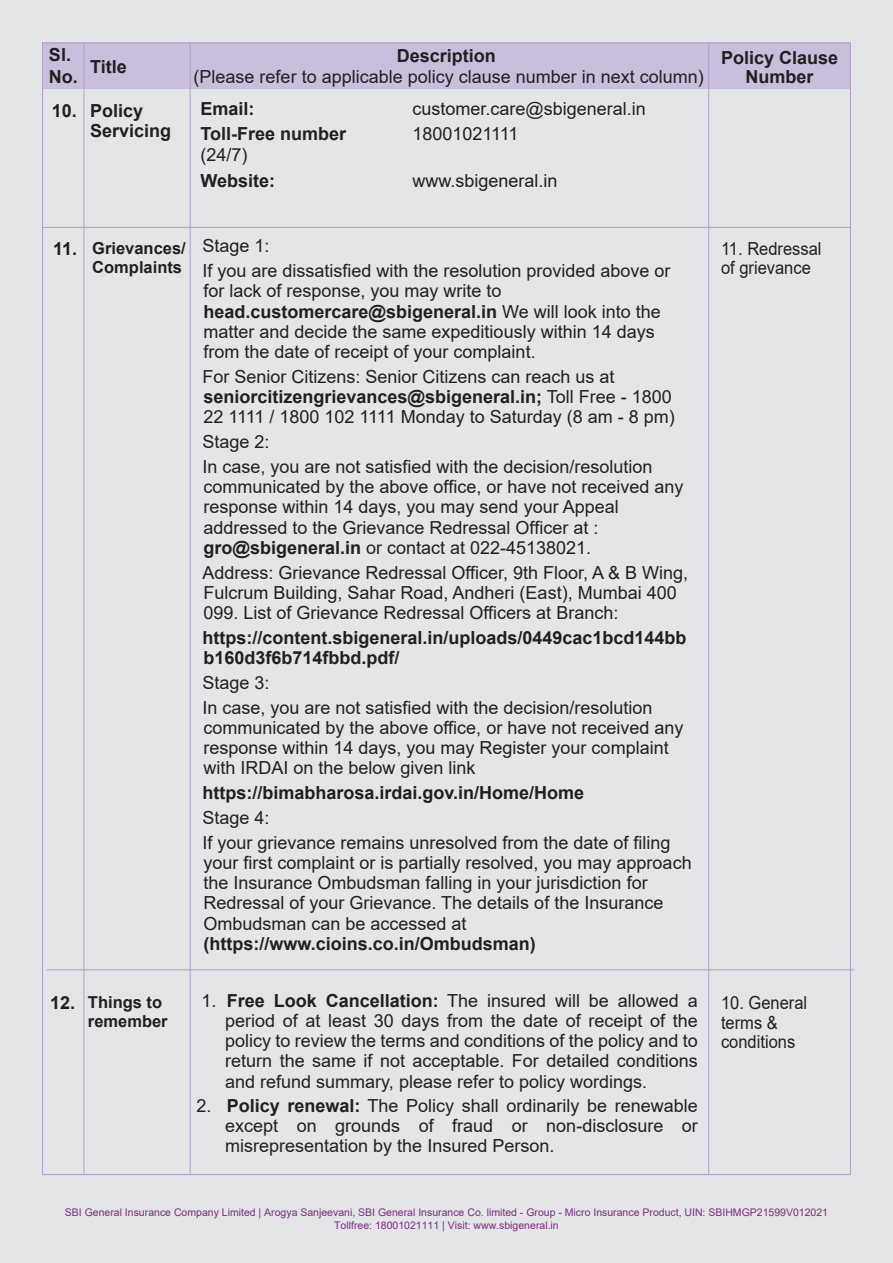
<style>
.page{position:relative;width:893px;height:1263px;background:#e4e5e7}
.page>*{position:absolute;margin:0;border:0;box-sizing:border-box;transform-origin:0 0}
.t1{font:18px/20.2px "Arial";color:#231f20}
.t2{font:700 18px/19.5px "Arial";color:#231f20}
.t3{font:18px/19.5px "Arial";color:#231f20;scale:.92 1}
.t4{font:700 16.5px/19.5px "Arial";color:#231f20;text-align:right}
.t5{font:10.5px/12.6px "Arial";color:#7f2987;text-align:center}
.s1{font-weight:700}
.s2{font-size:18px}
</style>
<div class="page">
<div style="left:43px;top:43px;width:807px;height:46px;background:#c9bedc"></div>
<hr style="left:43px;top:227px;width:807px;height:1px;background:#b09ecb">
<hr style="left:46px;top:969px;width:808px;height:1px;background:#b09ecb">
<hr style="left:708px;top:43px;width:1px;height:1132px;background:#b09ecb">
<hr style="left:83px;top:43px;width:1px;height:1131px;background:#b09ecb">
<hr style="left:190px;top:43px;width:1px;height:1131px;background:#b09ecb">
<p class="t2" style="left:49px;top:45px;width:30px;line-height:21.6px">Sl.<br>No.</p>
<p class="t2" style="left:90px;top:57px;width:38px">Title</p>
<p class="t2" style="left:721px;top:48px;width:119px;text-align:center">Policy Clause<br>Number</p>
<p class="t2" style="left:397px;top:46px;width:101px">Description</p>
<p class="t1" style="left:194px;top:67px;width:512px">(Please refer to applicable policy clause number in next column)</p>
<p class="t2" style="left:90px;top:101px;width:83px;text-indent:-38px">10. Policy<br>Servicing</p>
<p class="t2" style="left:201px;top:99px;width:56px">Email:</p>
<p class="t1" style="left:412px;top:98px;width:235px">customer.care@sbigeneral.in</p>
<p class="t2" style="left:201px;top:124px;width:147px">Toll-Free number</p>
<p class="t1" style="left:412px;top:124px;width:108px">18001021111</p>
<p class="t1" style="left:201px;top:145px;width:49px">(24/7)</p>
<p class="t2" style="left:201px;top:171px;width:76px">Website:</p>
<p class="t1" style="left:412px;top:170px;width:147px">www.sbigeneral.in</p>
<p class="t1" style="left:202px;top:233px;width:470px;line-height:24.8px">Stage 1:<br>If you are dissatisfied with the resolution provided above or</p>
<p class="t1" style="left:203px;top:281px;width:459px">for lack of response, you may write to <span class="s1">head.customercare@sbigeneral.in</span> We will look into the matter and decide the same expeditiously within 14 days from the date of receipt of your complaint.</p>
<p class="t1" style="left:202px;top:366px;width:474px">For Senior Citizens: Senior Citizens can reach us at <span class="s1">seniorcitizengrievances@sbigeneral.in;</span> Toll Free - 1800<br>22 1111 / 1800 102 1111 Monday to Saturday (8 am - 8 pm)</p>
<p class="t1" style="left:202px;top:429px;width:452px;line-height:24.8px">Stage 2:<br>In case, you are not satisfied with the decision/resolution</p>
<p class="t1" style="left:203px;top:476px;width:481px">communicated by the above office, or have not received any response within 14 days, you may send your Appeal addressed to the Grievance Redressal Officer at : <span class="s1">gro@sbigeneral.in</span> or contact at 022-45138021.</p>
<p class="t1" style="left:202px;top:562px;width:487px">Address: Grievance Redressal Officer, 9th Floor, A &amp; B Wing,<br>Fulcrum Building, Sahar Road, Andheri (East), Mumbai 400<br>099. List of Grievance Redressal Officers at Branch:</p>
<p class="t2" style="left:202px;top:628px;width:486px;line-height:20.2px">https://content.sbigeneral.in/uploads/0449cac1bcd144bb b160d3f6b714fbbd.pdf/</p>
<p class="t1" style="left:202px;top:670px;width:452px;line-height:24.8px">Stage 3:<br>In case, you are not satisfied with the decision/resolution</p>
<p class="t1" style="left:203px;top:717px;width:481px">communicated by the above office, or have not received any response within 14 days, you may Register your complaint with IRDAI on the below given link</p>
<p class="t2" style="left:202px;top:783px;width:383px">https://bimabharosa.irdai.gov.in/Home/Home</p>
<p class="t1" style="left:202px;top:805px;width:470px;line-height:24.8px">Stage 4:<br>If your grievance remains unresolved from the date of filing</p>
<p class="t1" style="left:203px;top:852px;width:490px">your first complaint or is partially resolved, you may approach the Insurance Ombudsman falling in your jurisdiction for Redressal of your Grievance. The details of the Insurance Ombudsman can be accessed at</p>
<p class="t2" style="left:203px;top:934px;width:334px">(https://www.cioins.co.in/Ombudsman)</p>
<p class="t4" style="left:53px;top:238px;width:134px"><span class="s2">11.</span> Grievances/<br>Complaints</p>
<p class="t3" style="left:721px;top:239px;width:111px">11. Redressal of grievance</p>
<p class="t1" style="left:225px;top:990px;width:474px;text-align:justify;text-indent:-24px">1. <span class="s1">Free Look Cancellation:</span> The insured will be allowed a period of at least 30 days from the date of receipt of the policy to review the terms and conditions of the policy and to return the same if not acceptable. For detailed conditions and refund summary, please refer to policy wordings.</p>
<p class="t1" style="left:225px;top:1095px;width:474px;text-align:justify;text-indent:-29px">2. <span class="s1">Policy renewal:</span> The Policy shall ordinarily be renewable except on grounds of fraud or non-disclosure or misrepresentation by the Insured Person.</p>
<p class="t4" style="left:88px;top:992px;width:81px;text-align:left;text-indent:-38px"><span class="s2">12.</span> Things to remember</p>
<p class="t3" style="left:721px;top:993px;width:95px">10. General terms &amp; conditions</p>
<p class="t5" style="left:65px;top:1206px;width:765px">SBI General Insurance Company Limited | Arogya Sanjeevani, SBI General Insurance Co. limited - Group - Micro Insurance Product, UIN: SBIHMGP21599V012021<br>Tollfree: 18001021111 | Visit: www.sbigeneral.in</p>
</div>
